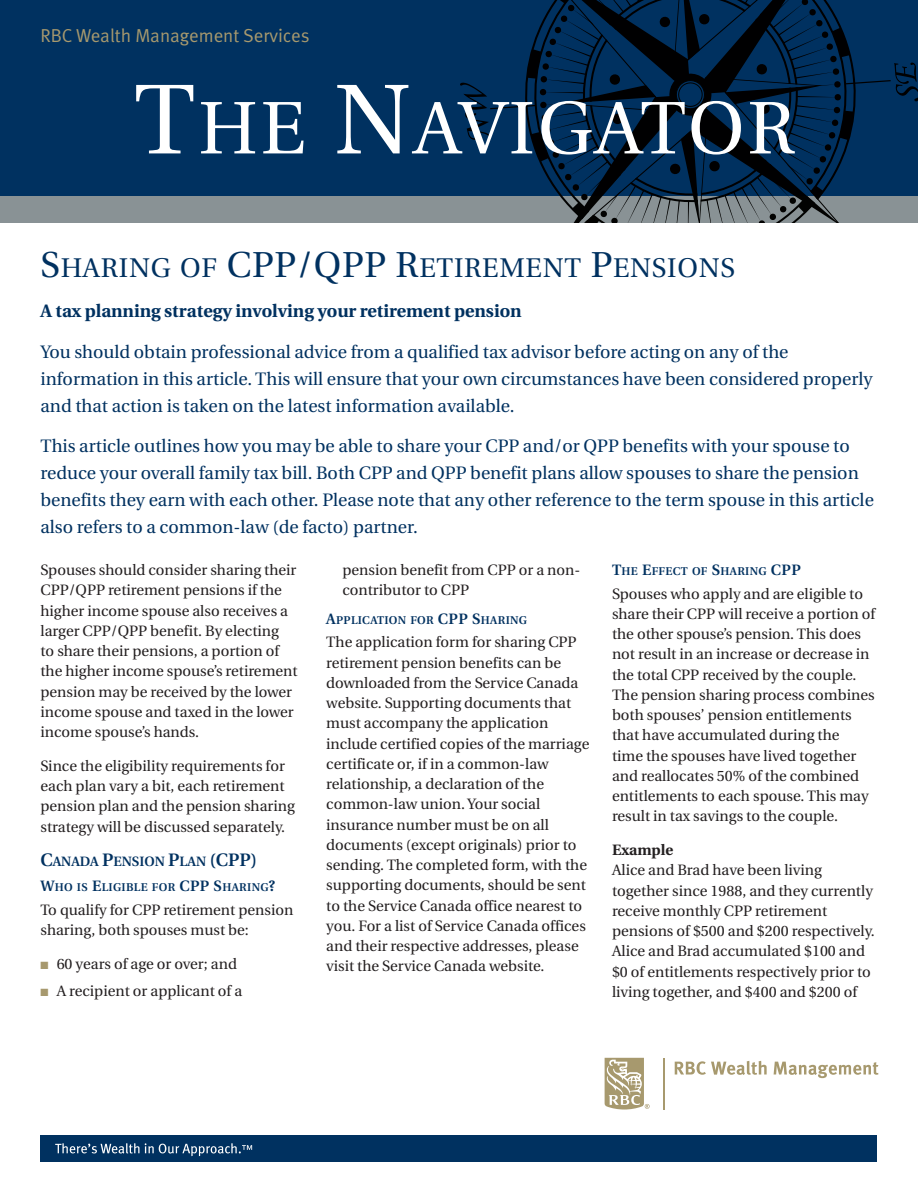
<style>
.page{position:relative;width:918px;height:1188px;background:#fff}
.page>*{position:absolute;margin:0;border:0;box-sizing:border-box;transform-origin:0 0}
.t1{font:74.25px "Utopia";letter-spacing:.04em;color:#fff}
.headline{font:27px "Utopia";letter-spacing:.025em;color:#003160}
.t2{font:18.75px "Meta Normal LF";color:#a7996e}
.Introduction_-_blue{font:18px/27px "Utopia";color:#003160}
.Introduction_-_blue-2{font:700 18px "Utopia";color:#003160}
.body{font:15px/20.2px "Utopia";color:#231f20}
.body-2{font:700 15px "Utopia";color:#231f20}
.Subhead_-_main{font:600 13.5px "Utopia";letter-spacing:-.005em;color:#003160}
.Subhead_-_2nd{font:600 11.25px "Utopia";letter-spacing:.025em;color:#003160}
.s1{font-size:99px}
.s2{font-size:36px}
.s3{font-size:18px}
.s4{font-size:15px}
.s5{color:#a7996e}
</style>
<div class="page">
<div style="left:0;top:0;width:918px;height:202px;background:#003160"></div>
<div style="left:0;top:196px;width:918px;height:27px;background:#899295"></div>
<svg style="left:460px;top:0;width:458px;height:223px"></svg>
<div style="left:40px;top:1135px;width:838px;height:27px;background:#003160"></div>
<svg style="left:55px;top:1143px;width:84px;height:11px"></svg>
<svg style="left:145px;top:1143px;width:107px;height:13px"></svg>
<svg style="left:605px;top:1058px;width:45px;height:52px"></svg>
<hr style="left:664px;top:1058px;width:1px;height:52px;background:#a7996e">
<svg style="left:675px;top:1061px;width:92px;height:14px"></svg>
<svg style="left:774px;top:1062px;width:104px;height:16px"></svg>
<p class="t2" style="left:40px;top:25px;width:271px">RBC Wealth Management Services</p>
<h1 class="t1" style="left:134px;top:87px;width:663px"><span class="s1">T</span>HE <span class="s1">N</span>AVIGATOR</h1>
<p class="headline" style="left:40px;top:253px;width:677px"><span class="s2">S</span>HARING OF <span class="s2">CPP/QPP R</span>ETIREMENT <span class="s2">P</span>ENSIONS</p>
<p class="Introduction_-_blue-2" style="left:40px;top:301px;width:483px">A tax planning strategy involving your retirement pension</p>
<p class="Introduction_-_blue" style="left:40px;top:339px;width:834px">You should obtain professional advice from a qualified tax advisor before acting on any of the information in this article. This will ensure that your own circumstances have been considered properly and that action is taken on the latest information available.</p>
<p class="Introduction_-_blue" style="left:40px;top:433px;width:835px">This article outlines how you may be able to share your CPP and/or QPP benefits with your spouse to reduce your overall family tax bill. Both CPP and QPP benefit plans allow spouses to share the pension benefits they earn with each other. Please note that any other reference to the term spouse in this article also refers to a common-law (de facto) partner.</p>
<p class="body" style="left:40px;top:560px;width:259px">Spouses should consider sharing their CPP/QPP retirement pensions if the higher income spouse also receives a larger CPP/QPP benefit. By electing<br>to share their pensions, a portion of the higher income spouse’s retirement pension may be received by the lower income spouse and taxed in the lower income spouse’s hands.</p>
<p class="body" style="left:40px;top:756px;width:256px">Since the eligibility requirements for each plan vary a bit, each retirement pension plan and the pension sharing strategy will be discussed separately.</p>
<p class="Subhead_-_main" style="left:40px;top:854px;width:218px"><span class="s3">C</span>ANADA <span class="s3">P</span>ENSION <span class="s3">P</span>LAN <span class="s3">(CPP)</span></p>
<p class="Subhead_-_2nd" style="left:40px;top:881px;width:236px"><span class="s4">W</span>HO IS <span class="s4">E</span>LIGIBLE FOR <span class="s4">CPP S</span>HARING<span class="s4">?</span></p>
<p class="body" style="left:40px;top:900px;width:254px">To qualify for CPP retirement pension sharing, both spouses must be:</p>
<p class="body" style="left:40px;top:954px;width:198px"><span class="s5">■</span> 60 years of age or over; and</p>
<p class="body" style="left:40px;top:981px;width:203px"><span class="s5">■</span> A recipient or applicant of a</p>
<p class="body" style="left:342px;top:560px;width:239px">pension benefit from CPP or a non&shy;contributor to CPP</p>
<p class="Subhead_-_2nd" style="left:326px;top:614px;width:202px"><span class="s4">A</span>PPLICATION FOR <span class="s4">CPP S</span>HARING</p>
<p class="body" style="left:326px;top:632px;width:265px">The application form for sharing CPP retirement pension benefits can be downloaded from the Service Canada website. Supporting documents that must accompany the application include certified copies of the marriage certificate or, if in a common-law relationship, a declaration of the common-law union. Your social insurance number must be on all documents (except originals) prior to sending. The completed form, with the supporting documents, should be sent to the Service Canada office nearest to you. For a list of Service Canada offices and their respective addresses, please visit the Service Canada website.</p>
<p class="Subhead_-_2nd" style="left:612px;top:565px;width:190px"><span class="s4">T</span>HE <span class="s4">E</span>FFECT OF <span class="s4">S</span>HARING <span class="s4">CPP</span></p>
<p class="body" style="left:612px;top:584px;width:265px">Spouses who apply and are eligible to share their CPP will receive a portion of the other spouse’s pension. This does not result in an increase or decrease in the total CPP received by the couple.<br>The pension sharing process combines both spouses’ pension entitlements that have accumulated during the<br>time the spouses have lived together and reallocates 50% of the combined entitlements to each spouse. This may result in tax savings to the couple.</p>
<p class="body-2" style="left:612px;top:841px;width:63px">Example</p>
<p class="body" style="left:612px;top:860px;width:264px">Alice and Brad have been living together since 1988, and they currently receive monthly CPP retirement pensions of $500 and $200 respectively.<br>Alice and Brad accumulated $100 and $0 of entitlements respectively prior to living together, and $400 and $200 of</p>
</div>
